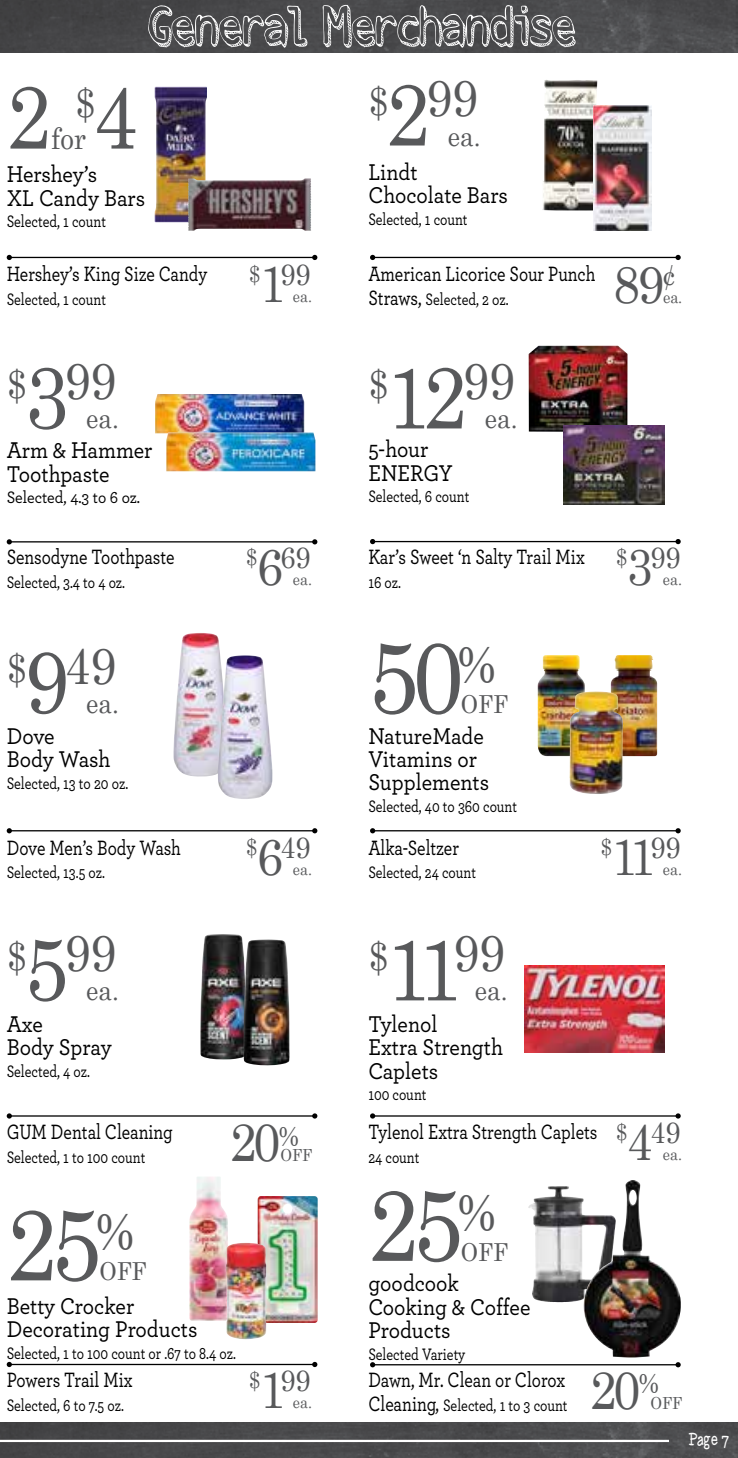
<style>
.page{position:relative;width:738px;height:1458px;background:#fff}
.page>*{position:absolute;margin:0;border:0;box-sizing:border-box;transform-origin:0 0}
.t1{font:101.25px "Century";color:#58595b;scale:.9 1}
.t2{font:89.77px "Century";color:#58595b;scale:.9 1}
.t3{font:87.98px "Century";color:#58595b;scale:.9 1}
.t4{font:60.98px "Stroke Dimension";color:#fff;scale:.89 1}
.t5{font:53.55px "Century";color:#58595b;scale:.9 1}
.t6{font:52.43px "Century";color:#58595b;scale:.9 1}
.t7{font:51.3px "Century";color:#58595b;scale:.9 1}
.t8{font:40.73px "Century";color:#58595b;scale:.9 1}
.t9{font:29.93px "Century";color:#58595b;scale:.9 1}
.t10{font:27.45px "Century";color:#58595b;scale:.9 1}
.t11{font:24.75px "Century";color:#58595b;scale:.9 1}
.t12{font:500 23.85px/23.4px "Archer";color:#000;scale:.9 1}
.t13{font:500 21.82px "Archer";color:#000;scale:.8 1}
.t14{font:18px "Just Playin";color:#fff;scale:.8 1}
.t15{font:500 17.32px "Archer";color:#000;scale:.8 1}
.t16{font:500 17.32px "Archer";color:#000;scale:.9 1}
.t17{font:16.65px "Century";color:#58595b;scale:.9 1}
.t18{font:16.43px "Century";color:#58595b;scale:.9 1}
.t19{font:15.97px "Century";color:#58595b;scale:.9 1}
.s1{font-size:89.77px}
.s2{font-size:39.82px}
.s3{font-size:87.98px}
.s4{font-size:23.4px}
.s5{font-size:51.3px}
.s6{font-size:21.82px}
</style>
<div class="page">
<img style="left:0;top:1422px;width:737px;height:36px">
<img style="left:0;top:0;width:737px;height:53px">
<hr style="left:0;top:1440px;width:668px;height:2px;background:#fff">
<hr style="left:9px;top:257px;width:305px;height:1px;background:#000">
<svg style="left:7px;top:255px;width:5px;height:5px"></svg>
<svg style="left:312px;top:255px;width:5px;height:5px"></svg>
<hr style="left:372px;top:257px;width:305px;height:1px;background:#000">
<svg style="left:370px;top:255px;width:5px;height:5px"></svg>
<svg style="left:675px;top:255px;width:5px;height:5px"></svg>
<hr style="left:372px;top:541px;width:305px;height:1px;background:#000">
<svg style="left:370px;top:539px;width:5px;height:5px"></svg>
<svg style="left:675px;top:539px;width:5px;height:5px"></svg>
<hr style="left:9px;top:830px;width:305px;height:1px;background:#000">
<svg style="left:7px;top:828px;width:5px;height:5px"></svg>
<svg style="left:312px;top:828px;width:5px;height:5px"></svg>
<hr style="left:372px;top:1115px;width:305px;height:2px;background:#000">
<svg style="left:370px;top:1113px;width:5px;height:6px"></svg>
<svg style="left:675px;top:1113px;width:5px;height:6px"></svg>
<hr style="left:372px;top:830px;width:305px;height:1px;background:#000">
<svg style="left:370px;top:828px;width:5px;height:5px"></svg>
<svg style="left:675px;top:828px;width:5px;height:5px"></svg>
<hr style="left:9px;top:1115px;width:305px;height:2px;background:#000">
<svg style="left:7px;top:1113px;width:5px;height:6px"></svg>
<svg style="left:312px;top:1113px;width:5px;height:6px"></svg>
<hr style="left:372px;top:1364px;width:305px;height:1px;background:#000">
<svg style="left:370px;top:1362px;width:5px;height:5px"></svg>
<svg style="left:675px;top:1362px;width:5px;height:5px"></svg>
<img style="left:154px;top:87px;width:53px;height:135px">
<img style="left:188px;top:178px;width:123px;height:53px">
<img style="left:173px;top:633px;width:47px;height:144px">
<img style="left:217px;top:655px;width:55px;height:144px">
<img style="left:200px;top:934px;width:43px;height:126px">
<img style="left:243px;top:940px;width:47px;height:126px">
<img style="left:542px;top:80px;width:56px;height:131px">
<img style="left:593px;top:106px;width:58px;height:124px">
<img style="left:528px;top:346px;width:99px;height:86px">
<img style="left:563px;top:426px;width:101px;height:79px">
<img style="left:537px;top:655px;width:47px;height:101px">
<img style="left:610px;top:655px;width:46px;height:101px">
<img style="left:569px;top:692px;width:53px;height:102px">
<img style="left:524px;top:966px;width:140px;height:86px">
<img style="left:528px;top:1186px;width:44px;height:116px">
<img style="left:583px;top:1180px;width:97px;height:177px">
<hr style="left:9px;top:1364px;width:305px;height:1px;background:#000">
<svg style="left:7px;top:1362px;width:5px;height:5px"></svg>
<svg style="left:312px;top:1362px;width:5px;height:5px"></svg>
<img style="left:189px;top:1177px;width:39px;height:144px">
<img style="left:257px;top:1196px;width:60px;height:127px">
<img style="left:226px;top:1243px;width:40px;height:97px">
<hr style="left:9px;top:541px;width:305px;height:2px;background:#000">
<svg style="left:7px;top:539px;width:5px;height:5px"></svg>
<svg style="left:312px;top:539px;width:5px;height:5px"></svg>
<img style="left:155px;top:394px;width:149px;height:39px">
<img style="left:166px;top:432px;width:149px;height:39px">
<h3 class="t4" style="left:148px;top:-9px;width:481px">General Merchandise</h3>
<h2 class="t2" style="left:7px;top:41px;width:51px">2</h2>
<h3 class="t8" style="left:75px;top:68px;width:71px">$<span class="s1">4</span></h3>
<h3 class="t9" style="left:52px;top:113px;width:40px">for</h3>
<h3 class="t7" style="left:368px;top:55px;width:123px"><span class="s2">$</span><span class="s3">2</span>99</h3>
<h3 class="t10" style="left:447px;top:113px;width:38px">ea.</h3>
<h3 class="t12" style="left:7px;top:162px;width:155px">Hershey’s<br>XL Candy Bars</h3>
<p class="t15" style="left:7px;top:209px;width:125px">Selected, 1 count</p>
<h3 class="t12" style="left:368px;top:159px;width:157px">Lindt<br>Chocolate Bars</h3>
<p class="t15" style="left:368px;top:206px;width:125px">Selected, 1 count</p>
<p class="t13" style="left:7px;top:258px;width:252px">Hershey’s King Size Candy</p>
<p class="t15" style="left:7px;top:287px;width:125px">Selected, 1 count</p>
<h3 class="t9" style="left:248px;top:249px;width:70px"><span class="s4">$</span><span class="s5">1</span>99</h3>
<p class="t19" style="left:293px;top:283px;width:23px">ea.</p>
<p class="t13" style="left:368px;top:258px;width:285px">American Licorice Sour Punch</p>
<p class="t15" style="left:368px;top:287px;width:177px"><span class="s6">Straws,</span> Selected, 2 oz.</p>
<h3 class="t6" style="left:613px;top:240px;width:71px">89<sup>¢</sup></h3>
<p class="t18" style="left:662px;top:283px;width:22px">ea.</p>
<h3 class="t7" style="left:7px;top:338px;width:123px"><span class="s2">$</span><span class="s3">3</span>99</h3>
<h3 class="t10" style="left:86px;top:395px;width:38px">ea.</h3>
<h3 class="t3" style="left:368px;top:323px;width:164px"><sup>$</sup>12<sup>99</sup></h3>
<h3 class="t10" style="left:484px;top:395px;width:38px">ea.</h3>
<h3 class="t12" style="left:7px;top:438px;width:163px">Arm &amp; Hammer<br>Toothpaste</h3>
<p class="t16" style="left:7px;top:485px;width:150px">Selected, 4.3 to 6 oz.</p>
<h3 class="t12" style="left:368px;top:436px;width:95px">5-hour<br>ENERGY</h3>
<p class="t15" style="left:368px;top:484px;width:128px">Selected, 6 count</p>
<p class="t13" style="left:7px;top:541px;width:211px">Sensodyne Toothpaste</p>
<p class="t15" style="left:7px;top:570px;width:149px">Selected, 3.4 to 4 oz.</p>
<h3 class="t9" style="left:246px;top:532px;width:73px"><span class="s4">$</span><span class="s5">6</span>69</h3>
<p class="t19" style="left:293px;top:566px;width:23px">ea.</p>
<p class="t13" style="left:368px;top:541px;width:272px">Kar’s Sweet ‘n Salty Trail Mix</p>
<p class="t15" style="left:368px;top:570px;width:42px">16 oz.</p>
<h3 class="t9" style="left:615px;top:532px;width:73px"><span class="s4">$</span><span class="s5">3</span>99</h3>
<p class="t19" style="left:662px;top:566px;width:23px">ea.</p>
<h3 class="t7" style="left:7px;top:622px;width:123px"><span class="s2">$</span><span class="s3">9</span>49</h3>
<h3 class="t10" style="left:86px;top:680px;width:38px">ea.</h3>
<h1 class="t1" style="left:368px;top:592px;width:144px">50<sup>%</sup></h1>
<h3 class="t11" style="left:460px;top:684px;width:54px">OFF</h3>
<h3 class="t12" style="left:7px;top:723px;width:117px">Dove<br>Body Wash</h3>
<p class="t15" style="left:7px;top:770px;width:153px">Selected, 13 to 20 oz.</p>
<h3 class="t12" style="left:368px;top:723px;width:136px">NatureMade<br>Vitamins or<br>Supplements</h3>
<p class="t15" style="left:368px;top:794px;width:187px">Selected, 40 to 360 count</p>
<p class="t13" style="left:7px;top:832px;width:219px">Dove Men’s Body Wash</p>
<p class="t15" style="left:7px;top:860px;width:124px">Selected, 13.5 oz.</p>
<h3 class="t9" style="left:246px;top:822px;width:73px"><span class="s4">$</span><span class="s5">6</span>49</h3>
<p class="t19" style="left:293px;top:856px;width:23px">ea.</p>
<p class="t13" style="left:368px;top:832px;width:115px">Alka-Seltzer</p>
<p class="t15" style="left:368px;top:860px;width:136px">Selected, 24 count</p>
<h3 class="t7" style="left:600px;top:814px;width:90px"><sup>$</sup>11<sup>99</sup></h3>
<p class="t19" style="left:662px;top:856px;width:23px">ea.</p>
<h3 class="t7" style="left:7px;top:909px;width:123px"><span class="s2">$</span><span class="s3">5</span>99</h3>
<h3 class="t10" style="left:86px;top:967px;width:38px">ea.</h3>
<h3 class="t3" style="left:368px;top:895px;width:153px"><sup>$</sup>11<sup>99</sup></h3>
<h3 class="t10" style="left:474px;top:967px;width:38px">ea.</h3>
<h3 class="t12" style="left:7px;top:1011px;width:118px">Axe<br>Body Spray</h3>
<p class="t15" style="left:7px;top:1059px;width:105px">Selected, 4 oz.</p>
<h3 class="t12" style="left:368px;top:1011px;width:151px">Tylenol<br>Extra Strength<br>Caplets</h3>
<p class="t15" style="left:368px;top:1082px;width:74px">100 count</p>
<p class="t13" style="left:7px;top:1116px;width:209px">GUM Dental Cleaning</p>
<p class="t15" style="left:7px;top:1145px;width:175px">Selected, 1 to 100 count</p>
<h3 class="t5" style="left:230px;top:1097px;width:78px">20<sup>%</sup></h3>
<p class="t17" style="left:280px;top:1141px;width:37px">OFF</p>
<p class="t13" style="left:368px;top:1116px;width:288px">Tylenol Extra Strength Caplets</p>
<p class="t15" style="left:368px;top:1145px;width:65px">24 count</p>
<h3 class="t9" style="left:615px;top:1107px;width:73px"><span class="s4">$</span><span class="s5">4</span>49</h3>
<p class="t19" style="left:662px;top:1141px;width:23px">ea.</p>
<h1 class="t1" style="left:7px;top:1159px;width:144px">25<sup>%</sup></h1>
<h3 class="t11" style="left:99px;top:1251px;width:54px">OFF</h3>
<h3 class="t12" style="left:7px;top:1293px;width:213px">Betty Crocker<br>Decorating Products</h3>
<p class="t15" style="left:7px;top:1340px;width:288px">Selected, 1 to 100 count or .67 to 8.4 oz.</p>
<p class="t13" style="left:7px;top:1364px;width:159px">Powers Trail Mix</p>
<p class="t15" style="left:7px;top:1393px;width:148px">Selected, 6 to 7.5 oz.</p>
<h3 class="t9" style="left:248px;top:1355px;width:70px"><span class="s4">$</span><span class="s5">1</span>99</h3>
<p class="t19" style="left:293px;top:1389px;width:23px">ea.</p>
<h1 class="t1" style="left:368px;top:1139px;width:144px">25<sup>%</sup></h1>
<h3 class="t11" style="left:460px;top:1231px;width:54px">OFF</h3>
<h3 class="t12" style="left:368px;top:1270px;width:181px">goodcook<br>Cooking &amp; Coffee<br>Products</h3>
<p class="t15" style="left:368px;top:1341px;width:123px">Selected Variety</p>
<p class="t13" style="left:368px;top:1364px;width:247px">Dawn, Mr. Clean or Clorox</p>
<p class="t15" style="left:368px;top:1393px;width:250px"><span class="s6">Cleaning,</span> Selected, 1 to 3 count</p>
<h3 class="t5" style="left:589px;top:1345px;width:78px">20<sup>%</sup></h3>
<p class="t17" style="left:650px;top:1389px;width:37px">OFF</p>
<p class="t14" style="left:688px;top:1431px;width:51px">Page 7</p>
</div>
